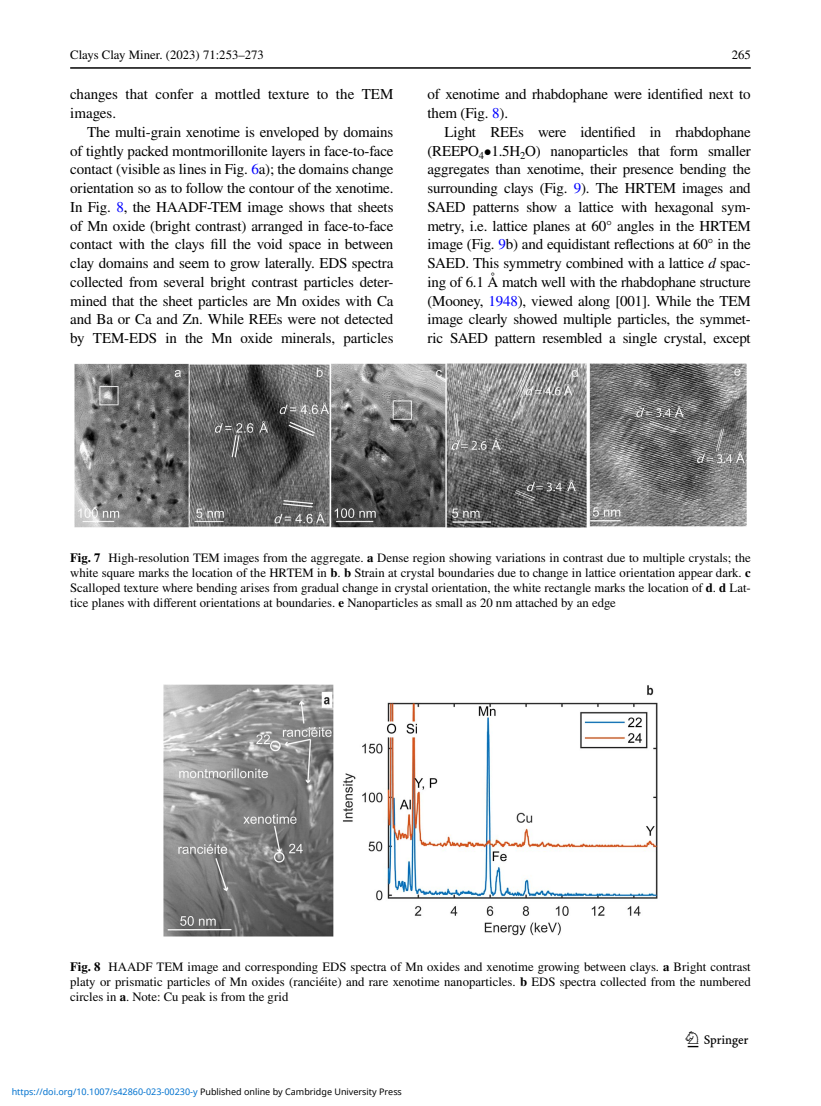
<style>
.page{position:relative;width:821px;height:1106px;background:#fff}
.page>*{position:absolute;margin:0;border:0;box-sizing:border-box;transform-origin:0 0}
.t1{font:22.5px "Springnew Regular 3";color:#000}
.t2{font:15px/18.8px "STIX";letter-spacing:-.01em;color:#000}
.t3{font:12.75px/15px "STIX";color:#000;text-align:justify}
.t4{font:9px "Noto Sans";color:#0172cf}
.s1{color:#00f}
.s2{font-style:italic}
.s3{font-weight:700}
.s4{color:#000}
</style>
<div class="page">
<hr style="left:70px;top:67px;width:680px;height:2px;background:#000">
<img style="left:74px;top:364px;width:672px;height:163px">
<img style="left:164px;top:684px;width:493px;height:252px">
<p class="t3" style="left:70px;top:48px;width:195px">Clays Clay Miner. (2023) 71:253–273</p>
<p class="t3" style="left:731px;top:49px;width:21px">265</p>
<p class="t2" style="left:70px;top:86px;width:325px">changes that confer a mottled texture to the TEM images.</p>
<p class="t2" style="left:70px;top:123px;width:325px;text-align:justify;text-indent:17px">The multi-grain xenotime is enveloped by domains of tightly packed montmorillonite layers in face-to-face contact (visible as lines in Fig. <span class="s1">6</span>a); the domains change orientation so as to follow the contour of the xenotime.<br>In Fig. <span class="s1">8</span>, the HAADF-TEM image shows that sheets of Mn oxide (bright contrast) arranged in face-to-face contact with the clays fill the void space in between clay domains and seem to grow laterally. EDS spectra collected from several bright contrast particles deter&shy;mined that the sheet particles are Mn oxides with Ca and Ba or Ca and Zn. While REEs were not detected by TEM-EDS in the Mn oxide minerals, particles</p>
<p class="t2" style="left:427px;top:86px;width:325px">of xenotime and rhabdophane were identified next to them (Fig. <span class="s1">8</span>).</p>
<p class="t2" style="left:427px;top:123px;width:325px;text-align:justify;text-indent:17px">Light REEs were identified in rhabdophane (REEPO<sub>4</sub>•1.5H<sub>2</sub>O) nanoparticles that form smaller aggregates than xenotime, their presence bending the surrounding clays (Fig. <span class="s1">9</span>). The HRTEM images and SAED patterns show a lattice with hexagonal sym&shy;metry, i.e. lattice planes at 60° angles in the HRTEM image (Fig. <span class="s1">9</span>b) and equidistant reflections at 60° in the SAED. This symmetry combined with a lattice <span class="s2">d</span> spac&shy;ing of 6.1 Å match well with the rhabdophane structure (Mooney, <span class="s1">1948</span>), viewed along [001]. While the TEM image clearly showed multiple particles, the symmet&shy;ric SAED pattern resembled a single crystal, except</p>
<p class="t3" style="left:70px;top:551px;width:682px"><span class="s3">Fig. 7</span> High-resolution TEM images from the aggregate. <span class="s3">a</span> Dense region showing variations in contrast due to multiple crystals; the white square marks the location of the HRTEM in <span class="s3">b</span>. <span class="s3">b</span> Strain at crystal boundaries due to change in lattice orientation appear dark. <span class="s3">c </span>Scalloped texture where bending arises from gradual change in crystal orientation, the white rectangle marks the location of <span class="s3">d</span>. <span class="s3">d</span> Lat&shy;tice planes with different orientations at boundaries. <span class="s3">e</span> Nanoparticles as small as 20 nm attached by an edge</p>
<p class="t3" style="left:70px;top:960px;width:682px"><span class="s3">Fig. 8</span> HAADF TEM image and corresponding EDS spectra of Mn oxides and xenotime growing between clays. <span class="s3">a</span> Bright contrast platy or prismatic particles of Mn oxides (ranciéite) and rare xenotime nanoparticles. <span class="s3">b</span> EDS spectra collected from the numbered circles in <span class="s3">a</span>. Note: Cu peak is from the grid</p>
<p class="t4" style="left:12px;top:1085px;width:392px">https://doi.org/10.1007/s42860-023-00230-y <span class="s4">Published online by Cambridge University Press</span></p>
<h1 class="t1" style="left:687px;top:1031px;width:62px">1 3</h1>
</div>
